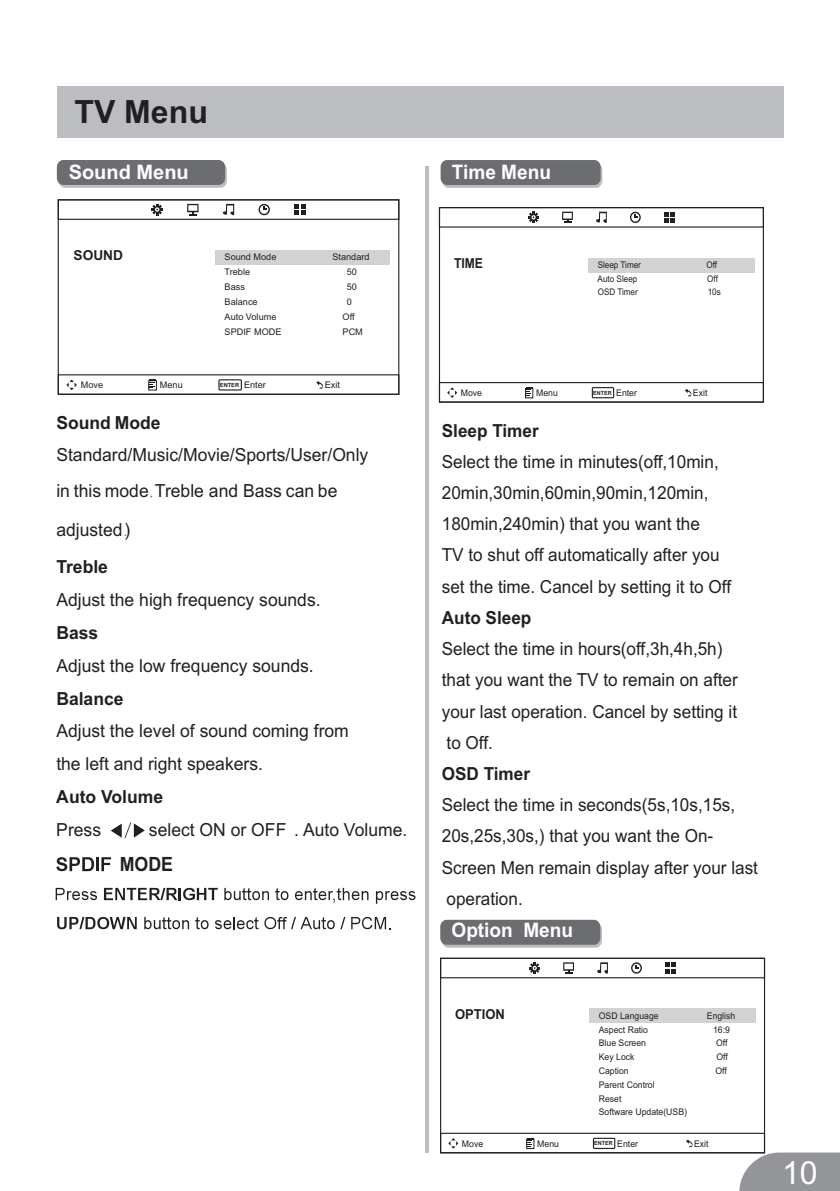
<style>
.page{position:relative;width:840px;height:1191px;background:#fff}
.page>*{position:absolute;margin:0;border:0;box-sizing:border-box;transform-origin:0 0}
.t1{font:700 32px "Arial";color:#231f20}
.t2{font:32px "Arial";color:#fff}
.t3{font:700 20px "Arial";color:#fff;scale:.95 1}
.t4{font:700 20px "Arial";color:#fff}
.t5{font:700 19.6px "Arial";color:#231f20;scale:.9 1}
.t6{font:18px/31.2px "Arial";color:#231f20;scale:.95 1}
.t7{font:18px/35.2px "Arial";color:#231f20}
.t8{font:700 18px "Arial";color:#231f20}
.t9{font:700 18px "Arial";color:#231f20;scale:.95 1}
.t10{font:700 13.8px "Arial";color:#231f20;scale:.95 1}
.t11{font:700 13.8px "Arial";color:#231f20}
.t12{font:700 13.8px "Arial";color:#231f20;scale:.89 1}
.t13{font:9.2px/13.8px "Arial";color:#231f20;scale:.95 1}
.t14{font:9.2px "Arial";color:#231f20}
.t15{font:9.2px "Arial";color:#231f20;scale:.89 1}
.t16{font:700 5.8px "Arial";color:#231f20;scale:.95 1}
.t17{font:700 5.8px "Arial";color:#231f20}
.s1{font-weight:400;font-size:9.2px}
.s2{font-family:"Alexei Copperplate ITC"}
.s3{font-family:"Arial Unicode MS"}
.s4{font-weight:700}
</style>
<div class="page">
<div style="left:58px;top:86px;width:725px;height:51px;background:#bcbdc0"></div>
<svg style="left:739px;top:1152px;width:100px;height:39px;background:#9c9ea1"></svg>
<hr style="left:425px;top:166px;width:3px;height:986px;background:#bcbdc0">
<svg style="left:441px;top:922px;width:160px;height:25px"></svg>
<div style="left:440px;top:919px;width:160px;height:25px;background:#6c6d70;border-radius:7px"></div>
<div style="left:440px;top:1132px;width:324px;height:21px;border:1px solid #231f20"></div>
<div style="left:440px;top:957px;width:324px;height:21px;border:1px solid #231f20"></div>
<svg style="left:529px;top:962px;width:10px;height:11px"></svg>
<svg style="left:665px;top:962px;width:10px;height:11px"></svg>
<svg style="left:631px;top:962px;width:10px;height:11px"></svg>
<svg style="left:563px;top:962px;width:10px;height:11px"></svg>
<svg style="left:597px;top:962px;width:10px;height:12px"></svg>
<div style="left:592px;top:1137px;width:23px;height:12px;border:1px solid #231f20"></div>
<svg style="left:526px;top:1138px;width:7px;height:9px"></svg>
<svg style="left:448px;top:1138px;width:10px;height:10px"></svg>
<div style="left:589px;top:1008px;width:166px;height:15px;background:#d1d2d4"></div>
<svg style="left:686px;top:1139px;width:6px;height:8px"></svg>
<div style="left:438px;top:382px;width:325px;height:20px;border:1px solid #231f20"></div>
<div style="left:438px;top:207px;width:325px;height:21px;border:1px solid #231f20"></div>
<svg style="left:528px;top:212px;width:10px;height:11px"></svg>
<svg style="left:664px;top:212px;width:10px;height:11px"></svg>
<svg style="left:630px;top:212px;width:10px;height:11px"></svg>
<svg style="left:562px;top:212px;width:10px;height:11px"></svg>
<svg style="left:596px;top:212px;width:10px;height:11px"></svg>
<div style="left:591px;top:387px;width:23px;height:11px;border:1px solid #231f20"></div>
<div style="left:525px;top:388px;width:8px;height:10px;border:1px solid #231f20"></div>
<svg style="left:525px;top:387px;width:7px;height:9px"></svg>
<svg style="left:447px;top:387px;width:10px;height:11px"></svg>
<div style="left:588px;top:258px;width:166px;height:14px;background:#d1d2d4"></div>
<svg style="left:684px;top:389px;width:7px;height:7px"></svg>
<div style="left:442px;top:163px;width:160px;height:25px;background:#bcbdc0;border-radius:7px"></div>
<div style="left:440px;top:160px;width:160px;height:25px;background:#6c6d70;border-radius:7px"></div>
<div style="left:59px;top:163px;width:168px;height:25px;background:#bcbdc0;border-radius:7px"></div>
<div style="left:57px;top:160px;width:168px;height:25px;background:#6c6d70;border-radius:7px"></div>
<div style="left:58px;top:374px;width:341px;height:21px;border:1px solid #231f20"></div>
<div style="left:58px;top:199px;width:341px;height:21px;border:1px solid #231f20"></div>
<svg style="left:151px;top:204px;width:12px;height:11px"></svg>
<svg style="left:294px;top:204px;width:11px;height:11px"></svg>
<svg style="left:258px;top:204px;width:12px;height:11px"></svg>
<svg style="left:187px;top:204px;width:11px;height:11px"></svg>
<svg style="left:222px;top:204px;width:12px;height:12px"></svg>
<div style="left:218px;top:379px;width:24px;height:11px;border:1px solid #231f20"></div>
<div style="left:148px;top:380px;width:9px;height:10px;border:1px solid #231f20"></div>
<svg style="left:149px;top:380px;width:7px;height:9px"></svg>
<svg style="left:66px;top:380px;width:11px;height:10px"></svg>
<div style="left:215px;top:250px;width:174px;height:14px;background:#d1d2d4"></div>
<svg style="left:316px;top:381px;width:7px;height:8px"></svg>
<svg style="left:111px;top:822px;width:34px;height:16px"></svg>
<svg style="left:56px;top:857px;width:38px;height:14px"></svg>
<hr style="left:96px;top:857px;width:3px;height:14px;background:#231f20">
<svg style="left:101px;top:857px;width:10px;height:14px"></svg>
<svg style="left:56px;top:888px;width:41px;height:12px"></svg>
<svg style="left:104px;top:888px;width:114px;height:12px"></svg>
<svg style="left:224px;top:888px;width:45px;height:12px"></svg>
<svg style="left:275px;top:888px;width:13px;height:12px"></svg>
<svg style="left:295px;top:888px;width:73px;height:15px"></svg>
<svg style="left:376px;top:891px;width:39px;height:12px"></svg>
<svg style="left:57px;top:917px;width:80px;height:12px"></svg>
<svg style="left:144px;top:917px;width:45px;height:12px"></svg>
<svg style="left:195px;top:917px;width:13px;height:12px"></svg>
<svg style="left:215px;top:917px;width:43px;height:12px"></svg>
<svg style="left:264px;top:917px;width:70px;height:12px"></svg>
<svg style="left:340px;top:917px;width:5px;height:12px"></svg>
<svg style="left:351px;top:917px;width:39px;height:12px"></svg>
<h1 class="t1" style="left:74px;top:100px;width:135px">TV Menu</h1>
<p class="t4" style="left:69px;top:165px;width:122px">Sound Menu</p>
<p class="t3" style="left:451px;top:164px;width:106px">Time Menu</p>
<p class="t11" style="left:73px;top:250px;width:51px">SOUND</p>
<p class="t14" style="left:224px;top:253px;width:53px">Sound Mode</p>
<p class="t14" style="left:332px;top:253px;width:39px">Standard</p>
<p class="t14" style="left:224px;top:268px;width:27px">Treble</p>
<p class="t14" style="left:346px;top:268px;width:12px">50</p>
<p class="t14" style="left:224px;top:283px;width:22px">Bass</p>
<p class="t14" style="left:346px;top:283px;width:12px">50</p>
<p class="t14" style="left:224px;top:298px;width:35px">Balance</p>
<p class="t14" style="left:346px;top:298px;width:7px">0</p>
<p class="t14" style="left:224px;top:313px;width:53px">Auto Volume</p>
<p class="t14" style="left:342px;top:313px;width:13px">Off</p>
<p class="t14" style="left:224px;top:328px;width:58px">SPDIF MODE</p>
<p class="t14" style="left:342px;top:328px;width:22px">PCM</p>
<p class="t14" style="left:81px;top:381px;width:24px">Move</p>
<p class="t14" style="left:160px;top:381px;width:24px">Menu</p>
<p class="t17" style="left:220px;top:383px;width:48px">ENTER <span class="s1">Enter</span></p>
<p class="t14" style="left:324px;top:381px;width:17px">Exit</p>
<p class="t8" style="left:56px;top:415px;width:106px">Sound Mode</p>
<p class="t7" style="left:56px;top:439px;width:313px">Standard/Music/Movie/Sports/User/Only in this mode<span class="s2">,</span> Treble and Bass can be</p>
<p class="t7" style="left:56px;top:513px;width:76px;line-height:37px">adjusted<span class="s2">.</span><span class="s3">)<br></span><span class="s4">Treble</span></p>
<p class="t7" style="left:56px;top:584px;width:266px">Adjust the high frequency sounds.</p>
<p class="t8" style="left:56px;top:626px;width:43px">Bass</p>
<p class="t7" style="left:56px;top:649px;width:259px">Adjust the low frequency sounds.</p>
<p class="t8" style="left:56px;top:691px;width:69px">Balance</p>
<p class="t7" style="left:56px;top:716px;width:294px;line-height:32.8px">Adjust the level of sound coming from the left and right speakers.</p>
<p class="t8" style="left:56px;top:790px;width:108px">Auto Volume</p>
<p class="t7" style="left:56px;top:813px;width:46px">Press</p>
<p class="t7" style="left:149px;top:813px;width:260px">select ON or OFF . Auto Volume.</p>
<p class="t5" style="left:120px;top:857px;width:61px">MODE</p>
<p class="t12" style="left:454px;top:258px;width:34px">TIME</p>
<p class="t15" style="left:597px;top:261px;width:50px">Sleep Timer</p>
<p class="t15" style="left:706px;top:261px;width:13px">Off</p>
<p class="t15" style="left:597px;top:289px;width:47px">OSD Timer</p>
<p class="t15" style="left:707px;top:289px;width:16px">10s</p>
<p class="t15" style="left:597px;top:275px;width:46px">Auto Sleep</p>
<p class="t15" style="left:706px;top:275px;width:13px">Off</p>
<p class="t13" style="left:460px;top:386px;width:24px">Move</p>
<p class="t13" style="left:536px;top:386px;width:24px">Menu</p>
<p class="t16" style="left:593px;top:390px;width:48px">ENTER <span class="s1">Enter</span></p>
<p class="t13" style="left:692px;top:386px;width:17px">Exit</p>
<p class="t9" style="left:441px;top:423px;width:103px">Sleep Timer</p>
<p class="t6" style="left:441px;top:447px;width:306px">Select the time in minutes(off,10min, 20min,30min,60min,90min,120min, 180min,240min) that you want the<br>TV to shut off automatically after you set the time. Cancel by setting it to Off</p>
<p class="t9" style="left:441px;top:611px;width:96px">Auto Sleep</p>
<p class="t6" style="left:441px;top:635px;width:313px">Select the time in hours(off,3h,4h,5h) that you want the TV to remain on after your last operation. Cancel by setting it to Off.</p>
<p class="t9" style="left:441px;top:767px;width:94px">OSD Timer</p>
<p class="t6" style="left:441px;top:791px;width:334px">Select the time in seconds(5s,10s,15s,<br>20s,25s,30s,) that you want the On-<br>Screen Men remain display after your last operation.</p>
<p class="t3" style="left:451px;top:922px;width:129px">Option Menu</p>
<p class="t10" style="left:455px;top:1008px;width:54px">OPTION</p>
<p class="t13" style="left:598px;top:1009px;width:64px">OSD Language</p>
<p class="t13" style="left:706px;top:1009px;width:31px">English</p>
<p class="t13" style="left:598px;top:1023px;width:53px">Aspect Ratio</p>
<p class="t13" style="left:712px;top:1023px;width:19px">16:9</p>
<p class="t13" style="left:598px;top:1037px;width:51px">Blue Screen</p>
<p class="t13" style="left:715px;top:1037px;width:14px">Off</p>
<p class="t13" style="left:598px;top:1050px;width:39px">Key Lock</p>
<p class="t13" style="left:716px;top:1050px;width:14px">Off</p>
<p class="t13" style="left:598px;top:1064px;width:33px">Caption</p>
<p class="t13" style="left:715px;top:1064px;width:14px">Off</p>
<p class="t13" style="left:598px;top:1078px;width:94px">Parent Control<br>Reset<br>Software Update(USB)</p>
<p class="t13" style="left:461px;top:1137px;width:24px">Move</p>
<p class="t13" style="left:537px;top:1137px;width:24px">Menu</p>
<p class="t16" style="left:594px;top:1141px;width:48px">ENTER <span class="s1">Enter</span></p>
<p class="t13" style="left:693px;top:1137px;width:17px">Exit</p>
<h1 class="t2" style="left:781px;top:1160px;width:37px">10</h1>
</div>
